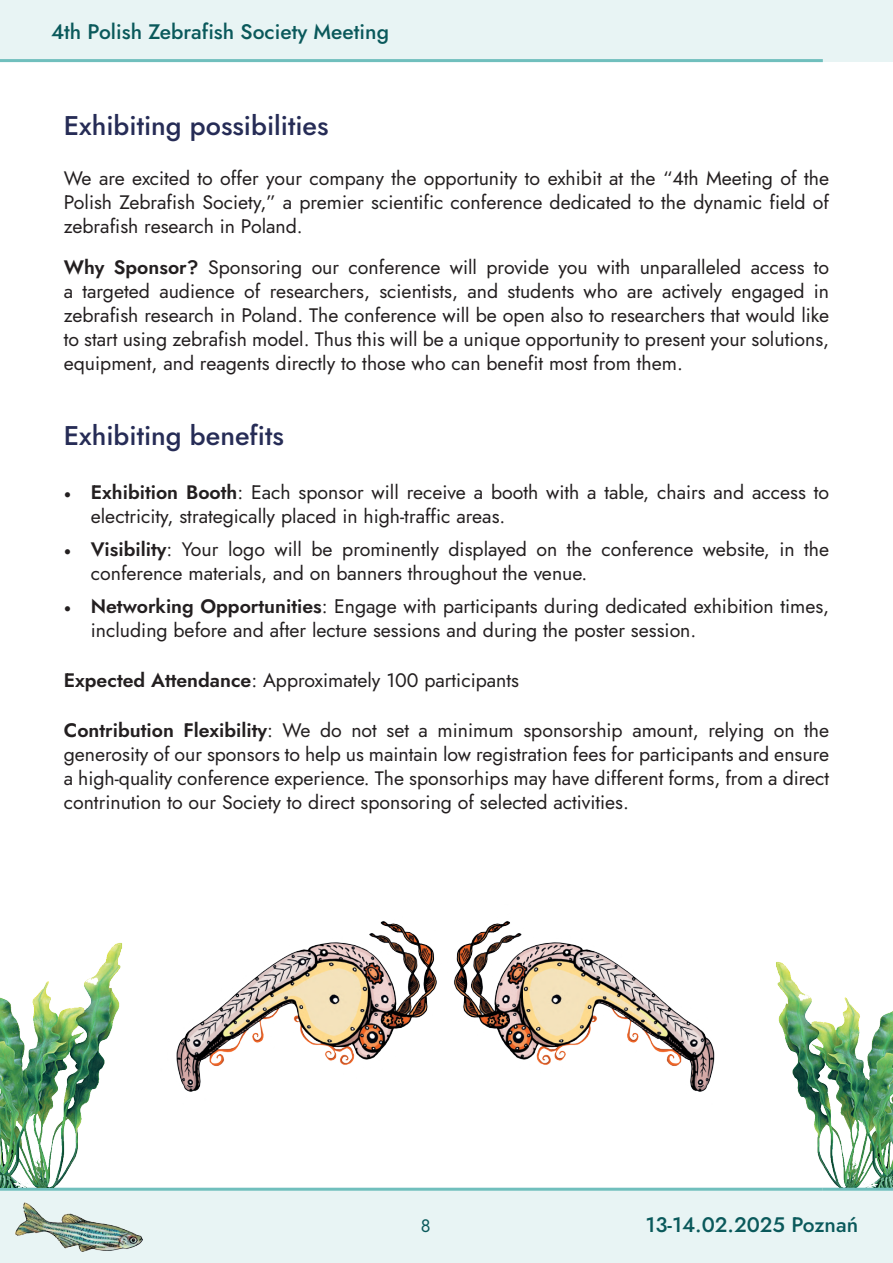
<style>
.page{position:relative;width:893px;height:1263px;background:#fff}
.page>*{position:absolute;margin:0;border:0;box-sizing:border-box;transform-origin:0 0}
.t1{font:500 27px "Jost";color:#262c56}
.t2{font:500 21px "Jost";color:#0a595b}
.t3{font:19.5px/24px "Jost";color:#231f20;text-align:justify}
.t4{font:18px "Jost";color:#0a595b}
.s1{font-weight:600}
.s2{font-family:"Minion Pro"}
</style>
<div class="page">
<div style="left:0;top:0;width:893px;height:62px;background:#e8f4f4"></div>
<div style="left:0;top:1191px;width:893px;height:72px;background:#e8f4f4"></div>
<hr style="left:0;top:59px;width:823px;height:3px;background:#70bfbd">
<img style="left:16px;top:1202px;width:126px;height:49px">
<hr style="left:0;top:1188px;width:823px;height:3px;background:#70bfbd">
<img style="left:176px;top:921px;width:539px;height:171px">
<img style="left:767px;top:961px;width:126px;height:227px">
<img style="left:0;top:943px;width:124px;height:245px">
<hr style="left:823px;top:1188px;width:70px;height:3px;background:#70bfbd">
<p class="t2" style="left:51px;top:18px;width:339px">4th Polish Zebrafish Society Meeting</p>
<h1 class="t1" style="left:64px;top:107px;width:266px">Exhibiting possibilities</h1>
<p class="t3" style="left:64px;top:166px;width:767px">We are excited to offer your company the opportunity to exhibit at the “4th Meeting of the Polish Zebrafish Society,” a premier scientific conference dedicated to the dynamic field of zebrafish research in Poland.</p>
<p class="t3" style="left:64px;top:255px;width:767px"><span class="s1">Why Sponsor?</span> Sponsoring our conference will provide you with unparalleled access to a targeted audience of researchers, scientists, and students who are actively engaged in zebrafish research in Poland. The conference will be open also to researchers that would like to start using zebrafish model. Thus this will be a unique opportunity to present your solutions, equipment, and reagents directly to those who can benefit most from them.</p>
<h1 class="t1" style="left:64px;top:417px;width:222px">Exhibiting benefits</h1>
<p class="t3" style="left:91px;top:481px;width:740px;text-indent:-27px"><span class="s2">•</span> <span class="s1">Exhibition Booth</span>: Each sponsor will receive a booth with a table, chairs and access to electricity, strategically placed in high-traffic areas.</p>
<p class="t3" style="left:91px;top:538px;width:740px;text-indent:-27px"><span class="s2">•</span> <span class="s1">Visibility</span>: Your logo will be prominently displayed on the conference website, in the conference materials, and on banners throughout the venue.</p>
<p class="t3" style="left:91px;top:595px;width:740px;text-indent:-27px"><span class="s2">•</span> <span class="s1">Networking Opportunities</span>: Engage with participants during dedicated exhibition times, including before and after lecture sessions and during the poster session.</p>
<p class="t3" style="left:64px;top:668px;width:457px"><span class="s1">Expected Attendance</span>: Approximately 100 participants</p>
<p class="t3" style="left:64px;top:718px;width:767px"><span class="s1">Contribution Flexibility</span>: We do not set a minimum sponsorship amount, relying on the generosity of our sponsors to help us maintain low registration fees for participants and ensure a high-quality conference experience. The sponsorhips may have different forms, from a direct contrinution to our Society to direct sponsoring of selected activities.</p>
<p class="t4" style="left:421px;top:1213px;width:11px">8</p>
<p class="t2" style="left:646px;top:1210px;width:214px">13-14.02.2025 Poznań</p>
</div>
